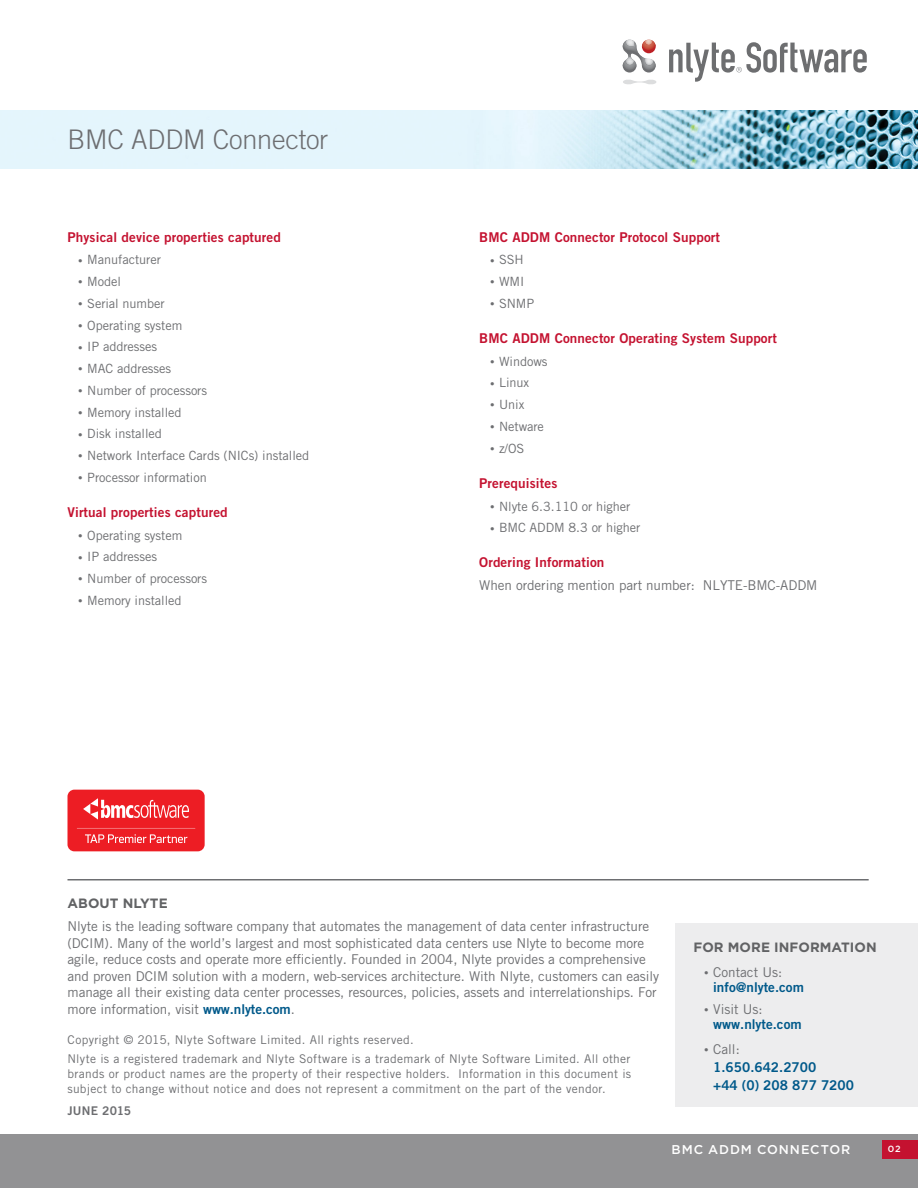
<style>
.page{position:relative;width:918px;height:1188px;background:#fff}
.page>*{position:absolute;margin:0;border:0;box-sizing:border-box;transform-origin:0 0}
.t1{font:300 27px "Trade Gothic";letter-spacing:-.005em;color:#6d6e71}
.t2{font:13.5px/16.5px "Trade Gothic";letter-spacing:-.005em;color:#6d6e71}
.t3{font:13.5px "Trade Gothic Bold Two";letter-spacing:.01em;color:#c41230}
.t4{font:13.5px/18px "Trade Gothic Bold Two";color:#00598a}
.t5{font:700 13.5px "Gotham";letter-spacing:.005em;color:#616264}
.t6{font:12.75px "Trade Gothic";letter-spacing:-.005em;color:#6d6e71}
.t7{font:500 12.75px "Gotham";letter-spacing:.075em;color:#fff}
.t8{font:12px/19px "Trade Gothic";letter-spacing:.025em;color:#6d6e71}
.t9{font:12px "Trade Gothic Bold Two";letter-spacing:.01em;color:#6d6e71}
.t10{font:500 9px "Gotham";color:#fff}
.s1{font-size:9px}
.s2{font-family:"Trade Gothic Bold Two";color:#00598a}
</style>
<div class="page">
<img style="left:0;top:110px;width:918px;height:59px">
<svg style="left:623px;top:39px;width:33px;height:34px"></svg>
<svg style="left:623px;top:79px;width:33px;height:5px"></svg>
<svg style="left:669px;top:42px;width:198px;height:40px"></svg>
<div style="left:0;top:1134px;width:918px;height:54px;background:#929294"></div>
<div style="left:882px;top:1140px;width:36px;height:18px;background:#c41230"></div>
<div style="left:675px;top:924px;width:243px;height:183px;background:#ededee"></div>
<hr style="left:68px;top:879px;width:801px;height:1px;background:#6d6e71">
<svg style="left:68px;top:790px;width:137px;height:61px;background:#ef383e"></svg>
<h1 class="t1" style="left:68px;top:123px;width:262px">BMC ADDM Connector</h1>
<p class="t3" style="left:68px;top:228px;width:215px">Physical device properties captured</p>
<p class="t6" style="left:78px;top:252px;width:84px"><span class="s1">•</span> Manufacturer</p>
<p class="t6" style="left:78px;top:274px;width:44px"><span class="s1">•</span> Model</p>
<p class="t6" style="left:78px;top:296px;width:88px"><span class="s1">•</span> Serial number</p>
<p class="t6" style="left:78px;top:317px;width:106px"><span class="s1">•</span> Operating system</p>
<p class="t6" style="left:78px;top:339px;width:80px"><span class="s1">•</span> IP addresses</p>
<p class="t6" style="left:78px;top:361px;width:94px"><span class="s1">•</span> MAC addresses</p>
<p class="t6" style="left:78px;top:383px;width:130px"><span class="s1">•</span> Number of processors</p>
<p class="t6" style="left:78px;top:404px;width:105px"><span class="s1">•</span> Memory installed</p>
<p class="t6" style="left:78px;top:426px;width:85px"><span class="s1">•</span> Disk installed</p>
<p class="t6" style="left:78px;top:448px;width:232px"><span class="s1">•</span> Network Interface Cards (NICs) installed</p>
<p class="t6" style="left:78px;top:470px;width:130px"><span class="s1">•</span> Processor information</p>
<p class="t3" style="left:68px;top:504px;width:162px">Virtual properties captured</p>
<p class="t6" style="left:78px;top:527px;width:106px"><span class="s1">•</span> Operating system</p>
<p class="t6" style="left:78px;top:549px;width:80px"><span class="s1">•</span> IP addresses</p>
<p class="t6" style="left:78px;top:571px;width:130px"><span class="s1">•</span> Number of processors</p>
<p class="t6" style="left:78px;top:593px;width:105px"><span class="s1">•</span> Memory installed</p>
<p class="t3" style="left:479px;top:228px;width:242px">BMC ADDM Connector Protocol Support</p>
<p class="t6" style="left:490px;top:252px;width:35px"><span class="s1">•</span> SSH</p>
<p class="t6" style="left:490px;top:274px;width:36px"><span class="s1">•</span> WMI</p>
<p class="t6" style="left:490px;top:296px;width:46px"><span class="s1">•</span> SNMP</p>
<p class="t3" style="left:479px;top:330px;width:299px">BMC ADDM Connector Operating System Support</p>
<p class="t6" style="left:490px;top:353px;width:59px"><span class="s1">•</span> Windows</p>
<p class="t6" style="left:490px;top:375px;width:41px"><span class="s1">•</span> Linux</p>
<p class="t6" style="left:490px;top:397px;width:36px"><span class="s1">•</span> Unix</p>
<p class="t6" style="left:490px;top:419px;width:55px"><span class="s1">•</span> Netware</p>
<p class="t6" style="left:490px;top:440px;width:36px"><span class="s1">•</span> z/OS</p>
<p class="t3" style="left:479px;top:475px;width:80px">Prerequisites</p>
<p class="t6" style="left:490px;top:498px;width:142px"><span class="s1">•</span> Nlyte 6.3.110 or higher</p>
<p class="t6" style="left:490px;top:520px;width:152px"><span class="s1">•</span> BMC ADDM 8.3 or higher</p>
<p class="t3" style="left:479px;top:554px;width:127px">Ordering Information</p>
<p class="t2" style="left:479px;top:577px;width:340px">When ordering mention part number: NLYTE-BMC-ADDM</p>
<p class="t5" style="left:68px;top:894px;width:102px">ABOUT NLYTE</p>
<p class="t2" style="left:68px;top:918px;width:593px">Nlyte is the leading software company that automates the management of data center infrastructure (DCIM). Many of the world’s largest and most sophisticated data centers use Nlyte to become more agile, reduce costs and operate more efficiently. Founded in 2004, Nlyte provides a comprehensive and proven DCIM solution with a modern, web-services architecture. With Nlyte, customers can easily manage all their existing data center processes, resources, policies, assets and interrelationships. For more information, visit <span class="s2">www.nlyte.com</span>.</p>
<p class="t8" style="left:68px;top:1030px;width:565px">Copyright © 2015, Nlyte Software Limited. All rights reserved.<br>Nlyte is a registered trademark and Nlyte Software is a trademark of Nlyte Software Limited. All other</p>
<p class="t8" style="left:68px;top:1066px;width:565px;line-height:15px">brands or product names are the property of their respective holders. Information in this document is subject to change without notice and does not represent a commitment on the part of the vendor.</p>
<p class="t9" style="left:68px;top:1103px;width:65px">JUNE 2015</p>
<p class="t5" style="left:693px;top:938px;width:185px">FOR MORE INFORMATION</p>
<p class="t2" style="left:704px;top:964px;width:79px"><span class="s1">•</span> Contact Us:</p>
<p class="t4" style="left:713px;top:978px;width:92px">info@nlyte.com</p>
<p class="t2" style="left:704px;top:1001px;width:60px"><span class="s1">•</span> Visit Us:</p>
<p class="t4" style="left:713px;top:1015px;width:90px">www.nlyte.com</p>
<p class="t2" style="left:704px;top:1040px;width:37px"><span class="s1">•</span> Call:</p>
<p class="t4" style="left:713px;top:1058px;width:142px">1.650.642.2700<br>+44 (0) 208 877 7200</p>
<p class="t7" style="left:672px;top:1141px;width:180px">BMC ADDM CONNECTOR</p>
<p class="t10" style="left:888px;top:1143px;width:14px">02</p>
</div>
